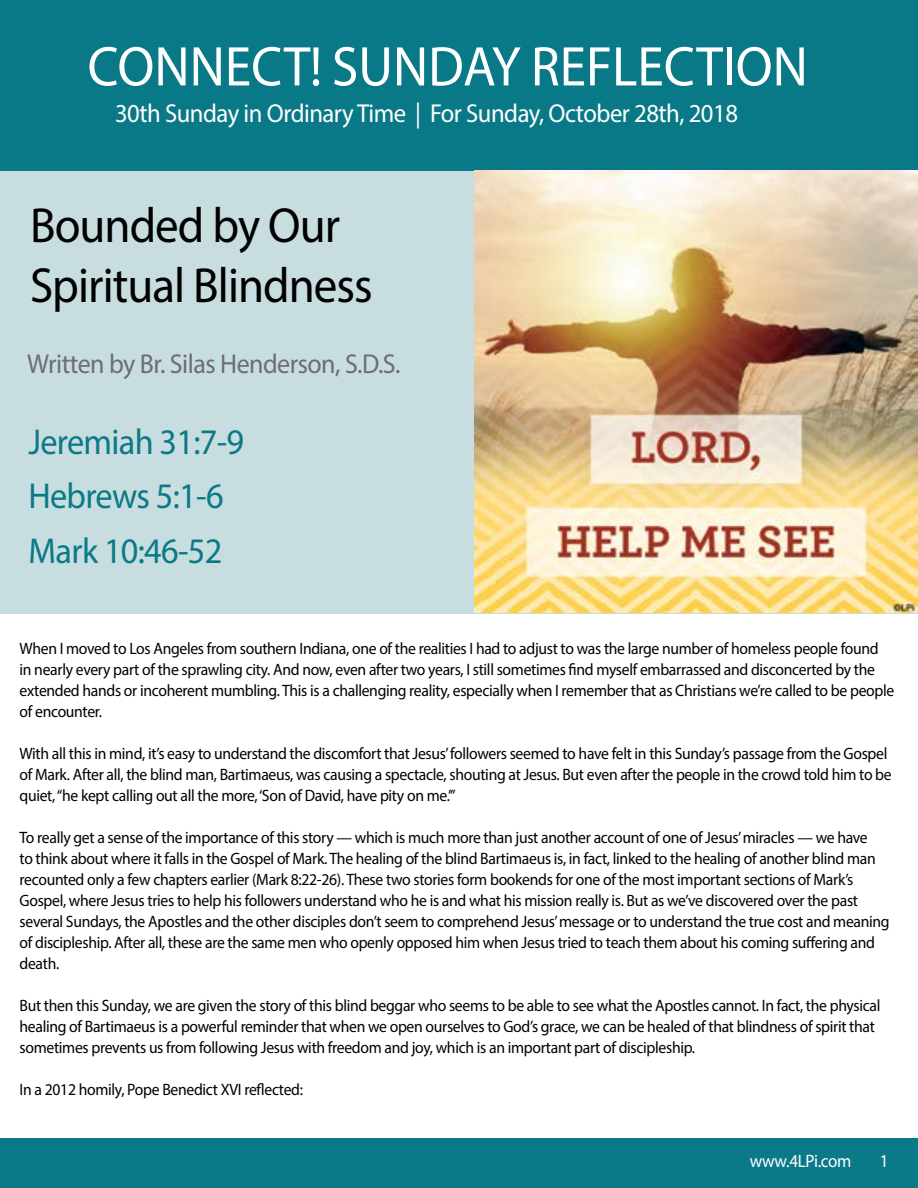
<style>
.page{position:relative;width:918px;height:1188px;background:#fff}
.page>*{position:absolute;margin:0;border:0;box-sizing:border-box;transform-origin:0 0}
.t1{font:56.4px "Myriad Pro";color:#fff;scale:.95 1}
.t2{font:49.5px/60.4px "Myriad Pro";letter-spacing:-.02em;color:#000;scale:.95 1}
.t3{font:36.15px/54.3px "Myriad Pro";letter-spacing:-.02em;color:#0a7988;scale:.95 1}
.t4{font:27.3px "Myriad Pro";letter-spacing:-.02em;color:#6d6e71;scale:.95 1}
.t5{font:25.95px "Myriad Pro";letter-spacing:-.02em;color:#fff;scale:.95 1}
.t6{font:18px "Myriad Pro";letter-spacing:-.02em;color:#fff;scale:.95 1}
.t7{font:16.5px/21px "Myriad Pro";letter-spacing:-.02em;color:#000;scale:.95 1}
</style>
<div class="page">
<div style="left:0;top:151px;width:918px;height:463px;background:#c7dddf"></div>
<div style="left:0;top:0;width:918px;height:170px;background:#097988"></div>
<img style="left:474px;top:170px;width:444px;height:443px">
<div style="left:0;top:1138px;width:918px;height:50px;background:#0a7988"></div>
<h1 class="t1" style="left:88px;top:32px;width:760px">CONNECT! SUNDAY REFLECTION</h1>
<h3 class="t5" style="left:115px;top:97px;width:657px">30th Sunday in Ordinary Time | For Sunday, October 28th, 2018</h3>
<h2 class="t2" style="left:30px;top:194px;width:362px">Bounded by Our<br>Spiritual Blindness</h2>
<h3 class="t4" style="left:27px;top:347px;width:395px">Written by Br. Silas Henderson, S.D.S.</h3>
<h3 class="t3" style="left:28px;top:414px;width:229px">Jeremiah 31:7-9<br>Hebrews 5:1-6<br>Mark 10:46-52</h3>
<p class="t7" style="left:20px;top:638px;width:922px">When I moved to Los Angeles from southern Indiana, one of the realities I had to adjust to was the large number of homeless people found in nearly every part of the sprawling city. And now, even after two years, I still sometimes find myself embarrassed and disconcerted by the extended hands or incoherent mumbling. This is a challenging reality, especially when I remember that as Christians we’re called to be people of encounter.</p>
<p class="t7" style="left:20px;top:743px;width:920px">With all this in mind, it’s easy to understand the discomfort that Jesus’ followers seemed to have felt in this Sunday’s passage from the Gospel of Mark. After all, the blind man, Bartimaeus, was causing a spectacle, shouting at Jesus. But even after the people in the crowd told him to be quiet, “he kept calling out all the more, ‘Son of David, have pity on me.’”</p>
<p class="t7" style="left:20px;top:827px;width:917px">To really get a sense of the importance of this story — which is much more than just another account of one of Jesus’ miracles — we have<br>to think about where it falls in the Gospel of Mark. The healing of the blind Bartimaeus is, in fact, linked to the healing of another blind man recounted only a few chapters earlier (Mark 8:22-26). These two stories form bookends for one of the most important sections of Mark’s Gospel, where Jesus tries to help his followers understand who he is and what his mission really is. But as we’ve discovered over the past several Sundays, the Apostles and the other disciples don’t seem to comprehend Jesus’ message or to understand the true cost and meaning of discipleship. After all, these are the same men who openly opposed him when Jesus tried to teach them about his coming suffering and death.</p>
<p class="t7" style="left:20px;top:995px;width:908px">But then this Sunday, we are given the story of this blind beggar who seems to be able to see what the Apostles cannot. In fact, the physical healing of Bartimaeus is a powerful reminder that when we open ourselves to God’s grace, we can be healed of that blindness of spirit that sometimes prevents us from following Jesus with freedom and joy, which is an important part of discipleship.</p>
<p class="t7" style="left:20px;top:1079px;width:300px">In a 2012 homily, Pope Benedict XVI reflected:</p>
<p class="t6" style="left:750px;top:1150px;width:109px">www.4LPi.com</p>
<p class="t6" style="left:880px;top:1150px;width:11px">1</p>
</div>
